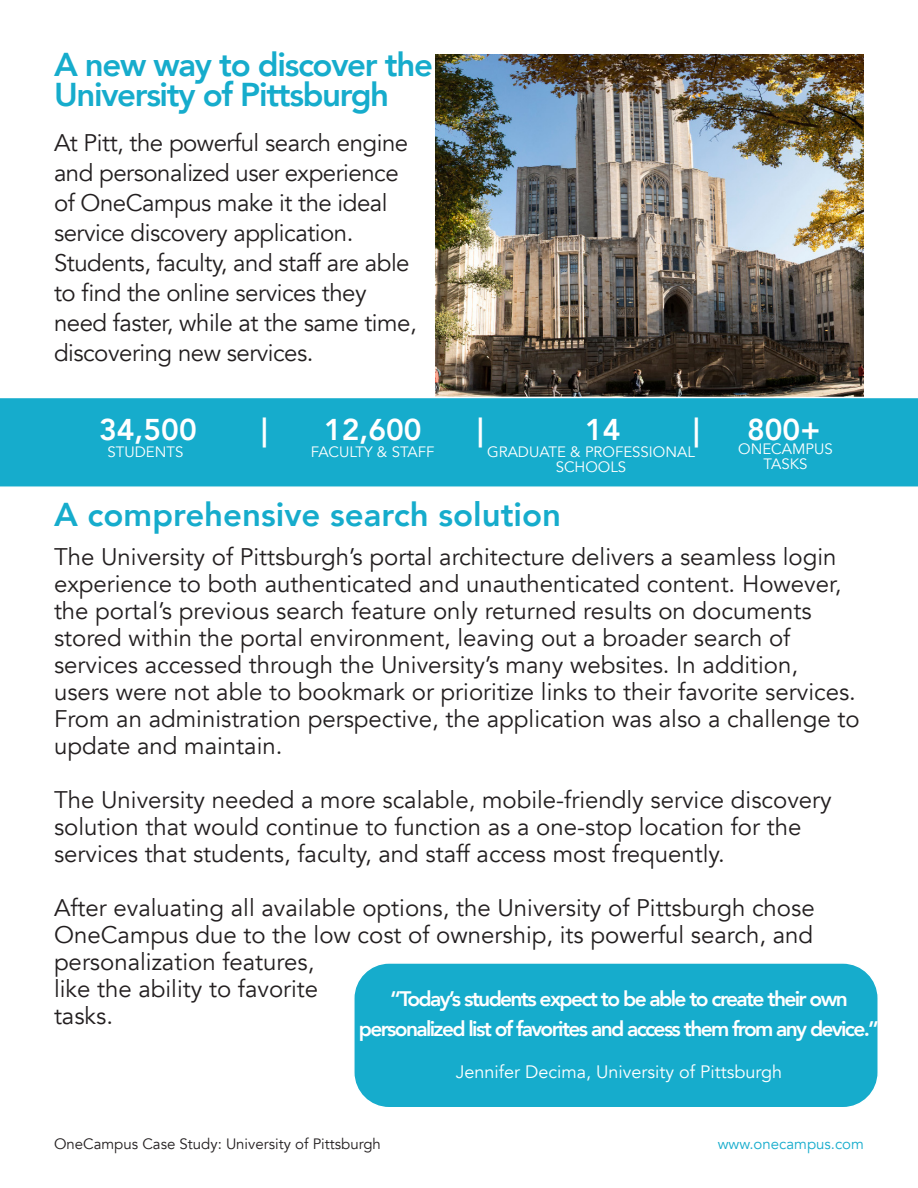
<style>
.page{position:relative;width:918px;height:1188px;background:#fff}
.page>*{position:absolute;margin:0;border:0;box-sizing:border-box;transform-origin:0 0}
.t1{font:800 33px/30px "Avenir";letter-spacing:-.04em;color:#16accc}
.t2{font:800 33px "Avenir";color:#16accc}
.t3{font:800 30px "Avenir";color:#fff}
.t4{font:24px/27px "Avenir";color:#231f20}
.t5{font:24px/30px "Avenir";letter-spacing:-.02em;color:#231f20}
.t6{font:800 21px/30px "Avenir";letter-spacing:-.08em;color:#fff;text-align:center}
.t7{font:18px "Avenir";color:#fff}
.t8{font:15px/15px "Avenir";color:#fff;text-align:center}
.t9{font:15px "Avenir";color:#231f20}
.t10{font:15px "Avenir";color:#16accc}
</style>
<div class="page">
<img style="left:435px;top:54px;width:429px;height:343px">
<div style="left:354px;top:963px;width:524px;height:145px;background:#16accc;border-radius:35px"></div>
<div style="left:353px;top:962px;width:526px;height:146px;border:2px solid #fff;border-radius:35px"></div>
<div style="left:0;top:398px;width:918px;height:89px;background:#16accc"></div>
<h1 class="t1" style="left:54px;top:50px;width:380px">A new way to discover the<br>University of Pittsburgh</h1>
<p class="t5" style="left:54px;top:129px;width:364px">At Pitt, the powerful search engine and personalized user experience of OneCampus make it the ideal service discovery application.<br>Students, faculty, and staff are able to find the online services they need faster, while at the same time, discovering new services.</p>
<p class="t3" style="left:99px;top:406px;width:99px">34,500</p>
<p class="t3" style="left:261px;top:406px;width:8px">|</p>
<p class="t3" style="left:324px;top:406px;width:99px">12,600</p>
<p class="t3" style="left:477px;top:406px;width:8px">|</p>
<p class="t3" style="left:585px;top:406px;width:37px">14</p>
<p class="t3" style="left:693px;top:406px;width:8px">|</p>
<p class="t3" style="left:747px;top:406px;width:75px">800+</p>
<p class="t8" style="left:108px;top:445px;width:77px">STUDENTS</p>
<p class="t8" style="left:311px;top:445px;width:125px">FACULTY &amp; STAFF</p>
<p class="t8" style="left:487px;top:445px;width:209px">GRADUATE &amp; PROFESSIONAL<br>SCHOOLS</p>
<p class="t8" style="left:738px;top:442px;width:96px">ONECAMPUS<br>TASKS</p>
<h1 class="t2" style="left:54px;top:489px;width:509px">A comprehensive search solution</h1>
<p class="t4" style="left:54px;top:544px;width:807px">The University of Pittsburgh’s portal architecture delivers a seamless login experience to both authenticated and unauthenticated content. However, the portal’s previous search feature only returned results on documents stored within the portal environment, leaving out a broader search of services accessed through the University’s many websites. In addition,<br>users were not able to bookmark or prioritize links to their favorite services.<br>From an administration perspective, the application was also a challenge to update and maintain.</p>
<p class="t4" style="left:54px;top:787px;width:779px">The University needed a more scalable, mobile-friendly service discovery solution that would continue to function as a one-stop location for the services that students, faculty, and staff access most frequently.</p>
<p class="t4" style="left:54px;top:895px;width:762px">After evaluating all available options, the University of Pittsburgh chose OneCampus due to the low cost of ownership, its powerful search, and personalization features,<br>like the ability to favorite<br>tasks.</p>
<p class="t6" style="left:359px;top:984px;width:522px">“Today’s students expect to be able to create their own personalized list of favorites and access them from any device.”</p>
<p class="t7" style="left:456px;top:1061px;width:328px">Jennifer Decima, University of Pittsburgh</p>
<p class="t9" style="left:54px;top:1135px;width:328px">OneCampus Case Study: University of Pittsburgh</p>
<p class="t10" style="left:718px;top:1135px;width:148px">www.onecampus.com</p>
</div>
